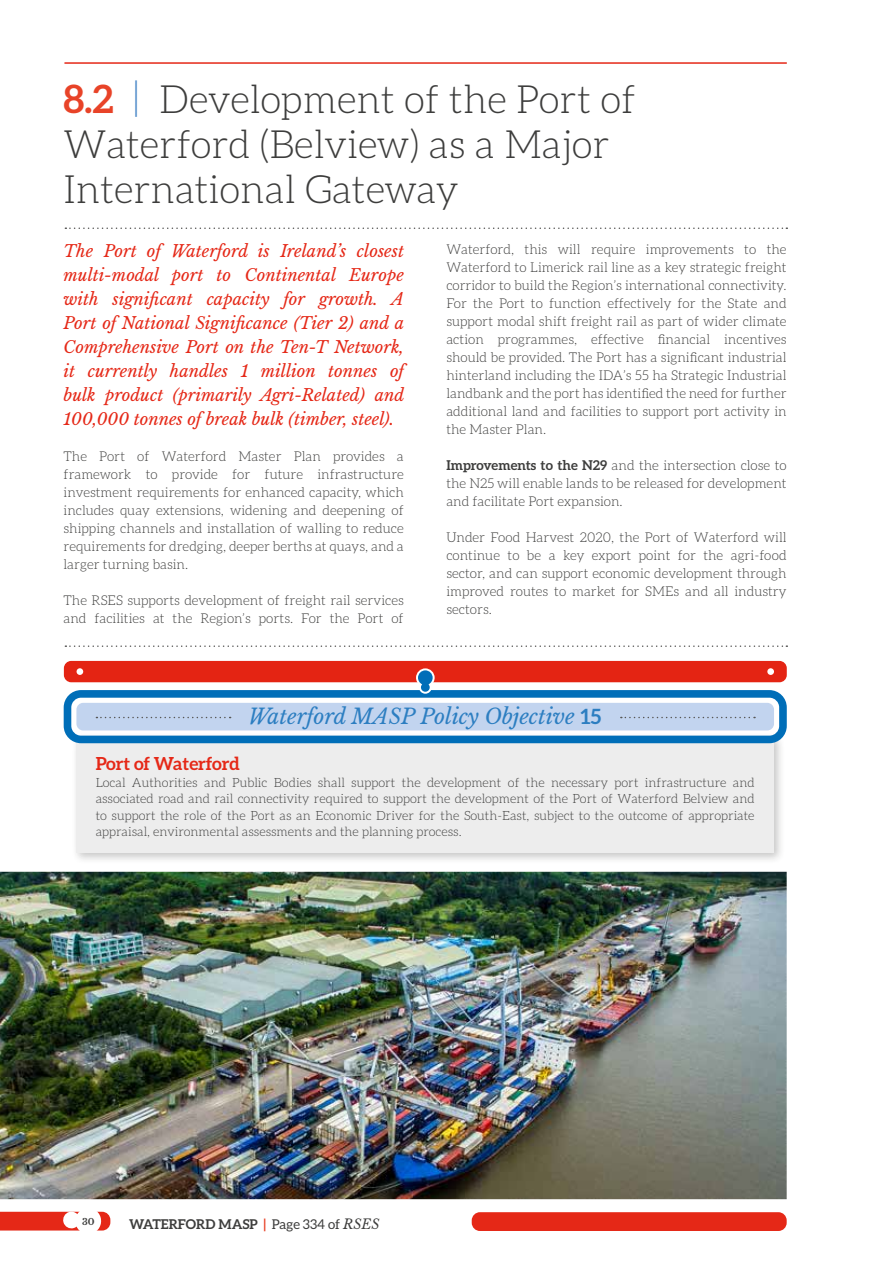
<style>
.page{position:relative;width:893px;height:1263px;background:#fff}
.page>*{position:absolute;margin:0;border:0;box-sizing:border-box;transform-origin:0 0}
.t1{font:300 39px/45px "Aleo";color:#3d3d3c}
.t2{font:italic 21px "Libre Baskerville";color:#2c7ec1}
.t3{font:700 18px "Aleo";letter-spacing:-.01em;color:#e52817}
.t4{font:italic 16.5px/24px "Libre Baskerville";color:#e52817;text-align:justify}
.t5{font:300 13.5px/18px "Aleo";color:#3d3d3c;text-align:justify}
.t6{font:700 13.5px "Aleo";color:#3d3d3c}
.t7{font:300 12.75px/16.5px "Aleo";color:#3d3d3c;text-align:justify}
.t8{font:700 9px "Libre Baskerville";color:#3d3d3c}
.s1{font-weight:700;color:#e84328}
.s2{color:#4c89c8}
.s3{font-weight:700}
.s4{font-family:"Aleo";font-weight:700;font-style:normal}
.s5{color:#e84328}
.s6{font-weight:400}
.s7{font-family:"Libre Baskerville";font-weight:400;font-style:italic}
</style>
<div class="page">
<div style="left:472px;top:1212px;width:315px;height:19px;background:#e52817;border-radius:8px"></div>
<svg style="left:0;top:1211px;width:110px;height:20px"></svg>
<hr style="left:65px;top:62px;width:721px;height:2px;background:#e52817">
<svg style="left:65px;top:227px;width:722px;height:2px"></svg>
<svg style="left:65px;top:645px;width:722px;height:2px"></svg>
<div style="left:71px;top:733px;width:714px;height:131px;background:#1d1d1b;opacity:.25"></div>
<div style="left:77px;top:738px;width:697px;height:115px;background:#ededed"></div>
<div style="left:64px;top:661px;width:723px;height:21px;background:#e42413;border-radius:7px"></div>
<svg style="left:64px;top:668px;width:723px;height:75px"></svg>
<img style="left:0;top:872px;width:787px;height:327px">
<h1 class="t1" style="left:64px;top:77px;width:574px"><span class="s1">8.2</span> <span class="s2">|</span> Development of the Port of<br>Waterford (Belview) as a Major<br>International Gateway</h1>
<p class="t4" style="left:64px;top:239px;width:342px">The Port of Waterford is Ireland’s closest multi-modal port to Continental Europe with significant capacity for growth. A Port of National Significance (Tier 2) and a Comprehensive Port on the Ten-T Network, it currently handles 1 million tonnes of bulk product (primarily Agri-Related) and 100,000 tonnes of break bulk (timber, steel).</p>
<p class="t5" style="left:64px;top:447px;width:342px">The Port of Waterford Master Plan provides a framework to provide for future infrastructure investment requirements for enhanced capacity, which includes quay extensions, widening and deepening of shipping channels and installation of walling to reduce requirements for dredging, deeper berths at quays, and a larger turning basin.</p>
<p class="t5" style="left:64px;top:591px;width:342px">The RSES supports development of freight rail services and facilities at the Region’s ports. For the Port of</p>
<p class="t5" style="left:446px;top:240px;width:342px">Waterford, this will require improvements to the Waterford to Limerick rail line as a key strategic freight corridor to build the Region’s international connectivity.<br>For the Port to function effectively for the State and support modal shift freight rail as part of wider climate action programmes, effective financial incentives should be provided. The Port has a significant industrial hinterland including the IDA’s 55 ha Strategic Industrial landbank and the port has identified the need for further additional land and facilities to support port activity in the Master Plan.</p>
<p class="t5" style="left:446px;top:456px;width:342px"><span class="s3">Improvements to the N29</span> and the intersection close to the N25 will enable lands to be released for development and facilitate Port expansion.</p>
<p class="t5" style="left:446px;top:528px;width:342px">Under Food Harvest 2020, the Port of Waterford will continue to be a key export point for the agri-food sector, and can support economic development through improved routes to market for SMEs and all industry sectors.</p>
<h2 class="t2" style="left:248px;top:704px;width:355px">Waterford MASP Policy Objective <span class="s4">15</span></h2>
<h3 class="t3" style="left:96px;top:753px;width:146px">Port of Waterford</h3>
<p class="t7" style="left:96px;top:774px;width:660px">Local Authorities and Public Bodies shall support the development of the necessary port infrastructure and associated road and rail connectivity required to support the development of the Port of Waterford Belview and to support the role of the Port as an Economic Driver for the South-East, subject to the outcome of appropriate appraisal, environmental assessments and the planning process.</p>
<p class="t8" style="left:82px;top:1216px;width:14px">30</p>
<p class="t6" style="left:129px;top:1216px;width:252px">WATERFORD MASP <span class="s5">|</span> <span class="s6">Page 334 of</span> <span class="s7">RSES</span></p>
</div>
